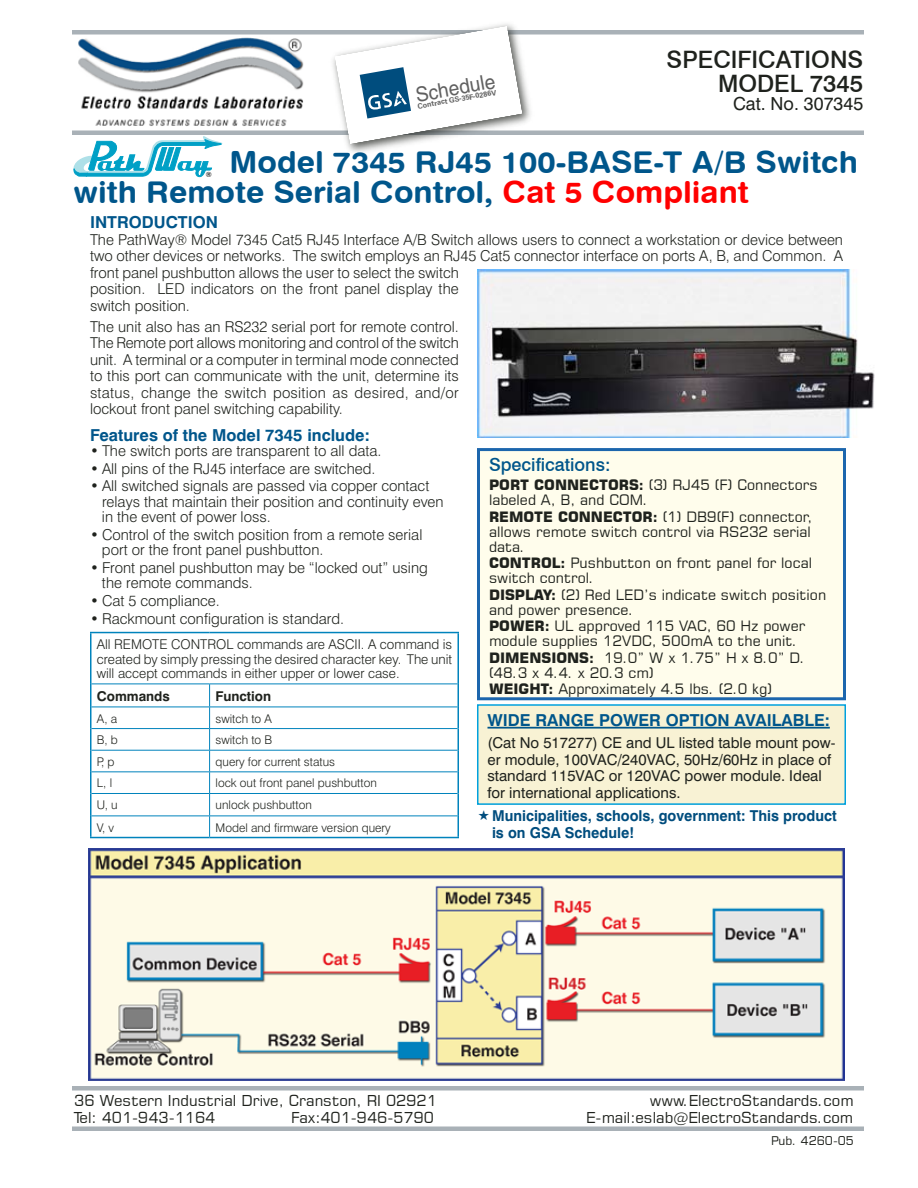
<style>
.page{position:relative;width:918px;height:1188px;background:#fff}
.page>*{position:absolute;margin:0;border:0;box-sizing:border-box;transform-origin:0 0}
.t1{font:30px/30px "Swiss 721 BT Bold Rounded";color:#00568b;scale:1.07 1}
.t2{font:500 24px/24px "Swiss 721 BT";color:#1f221d;text-align:right}
.t3{font:20.25px "Helvetica";color:#606060;scale:.95 1}
.t4{font:500 18px "Swiss 721 BT";color:#00568b}
.t5{font:18px "Swiss 721 BT";color:#1f221d}
.t6{font:700 16.5px "Swiss 721 BT";color:#00568b}
.t7{font:300 15px/16.5px "Swiss 721 BT";color:#1f221d}
.t8{font:15px/16.5px "Swiss 721 BT";color:#1f221d}
.t9{font:15px "Square 721 BT";color:#1f221d}
.t10{font:700 15px/16.5px "Swiss 721 BT";color:#004d7e}
.t11{font:14.25px/15px "Square 721 BT";color:#1f221d}
.t12{font:300 13.5px/14.2px "Swiss 721 BT";color:#1f221d;text-align:justify}
.t13{font:700 13.5px "Swiss 721 BT";color:#1f221d}
.t14{font:300 12px "Swiss 721 BT";color:#1f221d}
.t15{font:12px "Square 721 BT";color:#1f221d}
.t16{font:700 7.35px "Zurich BT";color:#606060}
.t17{font:7.2px "Swiss 721 BT";color:#000}
.s1{font-size:7.5px}
.s2{color:#f00}
.s3{font-weight:700}
</style>
<div class="page">
<div style="left:478px;top:450px;width:366px;height:249px;background:#fffdec"></div>
<div style="left:477px;top:448px;width:369px;height:252px;border:3px solid #1c66ad"></div>
<div style="left:478px;top:705px;width:367px;height:99px;background:#f8f2d4"></div>
<hr style="left:488px;top:727px;width:342px;height:2px;background:#00568b">
<div style="left:477px;top:704px;width:369px;height:101px;border:2px solid #00a1de"></div>
<hr style="left:90px;top:684px;width:2px;height:23px;background:#0083bc">
<hr style="left:90px;top:707px;width:2px;height:22px;background:#0083bc">
<hr style="left:90px;top:729px;width:2px;height:21px;background:#0083bc">
<hr style="left:90px;top:750px;width:2px;height:22px;background:#0083bc">
<hr style="left:90px;top:772px;width:2px;height:21px;background:#0083bc">
<hr style="left:90px;top:793px;width:2px;height:23px;background:#0083bc">
<hr style="left:90px;top:816px;width:2px;height:21px;background:#0083bc">
<svg style="left:458px;top:684px;width:1px;height:153px"></svg>
<hr style="left:90px;top:837px;width:120px;height:1px;background:#0083bc">
<hr style="left:210px;top:837px;width:249px;height:1px;background:#0083bc">
<hr style="left:92px;top:707px;width:118px;height:1px;background:#0083bc">
<hr style="left:210px;top:707px;width:248px;height:1px;background:#0083bc">
<hr style="left:92px;top:728px;width:118px;height:1px;background:#0083bc">
<hr style="left:210px;top:728px;width:248px;height:1px;background:#0083bc">
<hr style="left:92px;top:750px;width:118px;height:1px;background:#0083bc">
<hr style="left:210px;top:750px;width:248px;height:1px;background:#0083bc">
<hr style="left:92px;top:771px;width:118px;height:1px;background:#0083bc">
<hr style="left:210px;top:771px;width:248px;height:1px;background:#0083bc">
<hr style="left:92px;top:793px;width:118px;height:1px;background:#0083bc">
<hr style="left:210px;top:793px;width:248px;height:1px;background:#0083bc">
<hr style="left:92px;top:816px;width:118px;height:1px;background:#0083bc">
<hr style="left:210px;top:816px;width:248px;height:1px;background:#0083bc">
<svg style="left:209px;top:685px;width:1px;height:152px"></svg>
<hr style="left:90px;top:632px;width:120px;height:1px;background:#0083bc">
<hr style="left:90px;top:633px;width:2px;height:51px;background:#0083bc">
<hr style="left:210px;top:632px;width:249px;height:1px;background:#0083bc">
<hr style="left:458px;top:633px;width:1px;height:51px;background:#0083bc">
<hr style="left:92px;top:684px;width:118px;height:1px;background:#0083bc">
<hr style="left:210px;top:684px;width:248px;height:1px;background:#0083bc">
<img style="left:88px;top:849px;width:756px;height:232px">
<img style="left:78px;top:37px;width:226px;height:90px">
<hr style="left:72px;top:30px;width:792px;height:4px;background:#a9b1b7">
<div style="left:72px;top:130px;width:792px;height:5px;background:#a9b1b7"></div>
<div style="left:72px;top:1126px;width:792px;height:5px;background:#a9b1b7"></div>
<hr style="left:72px;top:1086px;width:792px;height:4px;background:#a9b1b7">
<img style="left:477px;top:270px;width:398px;height:167px">
<svg style="left:73px;top:136px;width:150px;height:42px"></svg>
<div style="left:328px;top:20px;width:206px;height:136px;background:#1f221d;opacity:.75"></div>
<svg style="left:334px;top:26px;width:189px;height:118px"></svg>
<h3 class="t3" style="left:414px;top:83px;width:86px;rotate:-10deg">Schedule</h3>
<p class="t16" style="left:417px;top:102px;width:82px;rotate:-10deg"><span class="s1">Contract</span> S 35 -0286V</p>
<h2 class="t2" style="left:667px;top:47px;width:198px">SPECIFICATIONS<br>MODEL 7345</h2>
<p class="t5" style="left:733px;top:93px;width:132px">Cat. No. 307345</p>
<h1 class="t1" style="left:74px;top:147px;width:735px;text-indent:156px">Model 7345 RJ45 100-BASE-T A/B Switch with Remote Serial Control, <span class="s2">Cat 5 Compliant</span></h1>
<p class="t17" style="left:206px;top:170px;width:7px">®</p>
<p class="t6" style="left:90px;top:213px;width:130px">INTRODUCTION</p>
<p class="t7" style="left:90px;top:231px;width:755px">The PathWay® Model 7345 Cat5 RJ45 Interface A/B Switch allows users to connect a workstation or device between two other devices or networks. The switch employs an RJ45 Cat5 connector interface on ports A, B, and Common. A front panel pushbutton allows the user to select the switch<br>position. LED indicators on the front panel display the<br>switch position.</p>
<p class="t7" style="left:90px;top:318px;width:370px;text-align:justify">The unit also has an RS232 serial port for remote control.<br>The Remote port allows monitoring and control of the switch unit. A terminal or a computer in terminal mode connected to this port can communicate with the unit, determine its status, change the switch position as desired, and/or lockout front panel switching capability.</p>
<p class="t6" style="left:90px;top:425px;width:281px">Features of the Model 7345 include:</p>
<p class="t7" style="left:90px;top:443px;width:293px">• The switch ports are transparent to all data.</p>
<p class="t7" style="left:90px;top:460px;width:287px">• All pins of the RJ45 interface are switched.</p>
<p class="t7" style="left:102px;top:478px;width:343px;line-height:15.8px;text-indent:-12px">• All switched signals are passed via copper contact relays that maintain their position and continuity even in the event of power loss.</p>
<p class="t7" style="left:102px;top:526px;width:322px;line-height:15.8px;text-indent:-12px">• Control of the switch position from a remote serial port or the front panel pushbutton.</p>
<p class="t7" style="left:102px;top:559px;width:327px;line-height:15.8px;text-indent:-12px">• Front panel pushbutton may be “locked out” using the remote commands.</p>
<p class="t7" style="left:90px;top:592px;width:131px">• Cat 5 compliance.</p>
<p class="t7" style="left:90px;top:610px;width:256px">• Rackmount configuration is standard.</p>
<p class="t4" style="left:489px;top:453px;width:123px">Specifications:</p>
<p class="t11" style="left:489px;top:477px;width:330px"><span class="s3">PORT CONNECTORS:</span> (3) RJ45 (F) Connectors labeled A, B, and COM.</p>
<p class="t11" style="left:489px;top:509px;width:325px;text-align:justify"><span class="s3">REMOTE CONNECTOR:</span> (1) DB9(F) connector, allows remote switch control via RS232 serial data.</p>
<p class="t11" style="left:489px;top:555px;width:325px"><span class="s3">CONTROL:</span> Pushbutton on front panel for local switch control.</p>
<p class="t11" style="left:489px;top:587px;width:339px"><span class="s3">DISPLAY:</span> (2) Red LED’s indicate switch position and power presence.</p>
<p class="t11" style="left:489px;top:618px;width:318px"><span class="s3">POWER:</span> UL approved 115 VAC, 60 Hz power module supplies 12VDC, 500mA to the unit.</p>
<p class="t11" style="left:489px;top:650px;width:318px"><span class="s3">DIMENSIONS:</span> 19.0” W x 1.75” H x 8.0” D. (48.3 x 4.4. x 20.3 cm)</p>
<p class="t11" style="left:489px;top:681px;width:285px"><span class="s3">WEIGHT:</span> Approximately 4.5 lbs. (2.0 kg)</p>
<p class="t6" style="left:488px;top:710px;width:344px">WIDE RANGE POWER OPTION AVAILABLE:</p>
<p class="t8" style="left:488px;top:735px;width:350px">(Cat No 517277) CE and UL listed table mount pow&shy;er module, 100VAC/240VAC, 50Hz/60Hz in place of standard 115VAC or 120VAC power module. Ideal for international applications.</p>
<p class="t12" style="left:97px;top:637px;width:357px">All REMOTE CONTROL commands are ASCII. A command is created by simply pressing the desired character key. The unit will accept commands in either upper or lower case.</p>
<p class="t13" style="left:97px;top:688px;width:75px">Commands</p>
<p class="t13" style="left:216px;top:688px;width:57px">Function</p>
<p class="t14" style="left:97px;top:711px;width:22px">A, a</p>
<p class="t14" style="left:216px;top:711px;width:58px">switch to A</p>
<p class="t14" style="left:97px;top:733px;width:22px">B, b</p>
<p class="t14" style="left:216px;top:733px;width:58px">switch to B</p>
<p class="t14" style="left:97px;top:754px;width:19px">P, p</p>
<p class="t14" style="left:216px;top:754px;width:121px">query for current status</p>
<p class="t14" style="left:97px;top:776px;width:17px">L, l</p>
<p class="t14" style="left:216px;top:776px;width:163px">lock out front panel pushbutton</p>
<p class="t14" style="left:97px;top:798px;width:22px">U, u</p>
<p class="t14" style="left:216px;top:798px;width:98px">unlock pushbutton</p>
<p class="t14" style="left:97px;top:820px;width:19px">V, v</p>
<p class="t14" style="left:216px;top:820px;width:177px">Model and firmware version query</p>
<p class="t10" style="left:492px;top:807px;width:346px">Municipalities, schools, government: This product is on GSA Schedule!</p>
<p class="t9" style="left:74px;top:1092px;width:364px">36 Western Industrial Drive, Cranston, RI 02921</p>
<p class="t9" style="left:650px;top:1092px;width:205px">www.ElectroStandards.com</p>
<p class="t9" style="left:74px;top:1108px;width:143px">Tel: 401-943-1164</p>
<p class="t9" style="left:291px;top:1108px;width:144px">Fax:401-946-5790</p>
<p class="t9" style="left:586px;top:1108px;width:269px">E-mail:eslab@ElectroStandards.com</p>
<p class="t15" style="left:771px;top:1133px;width:85px">Pub. 4260-05</p>
</div>
